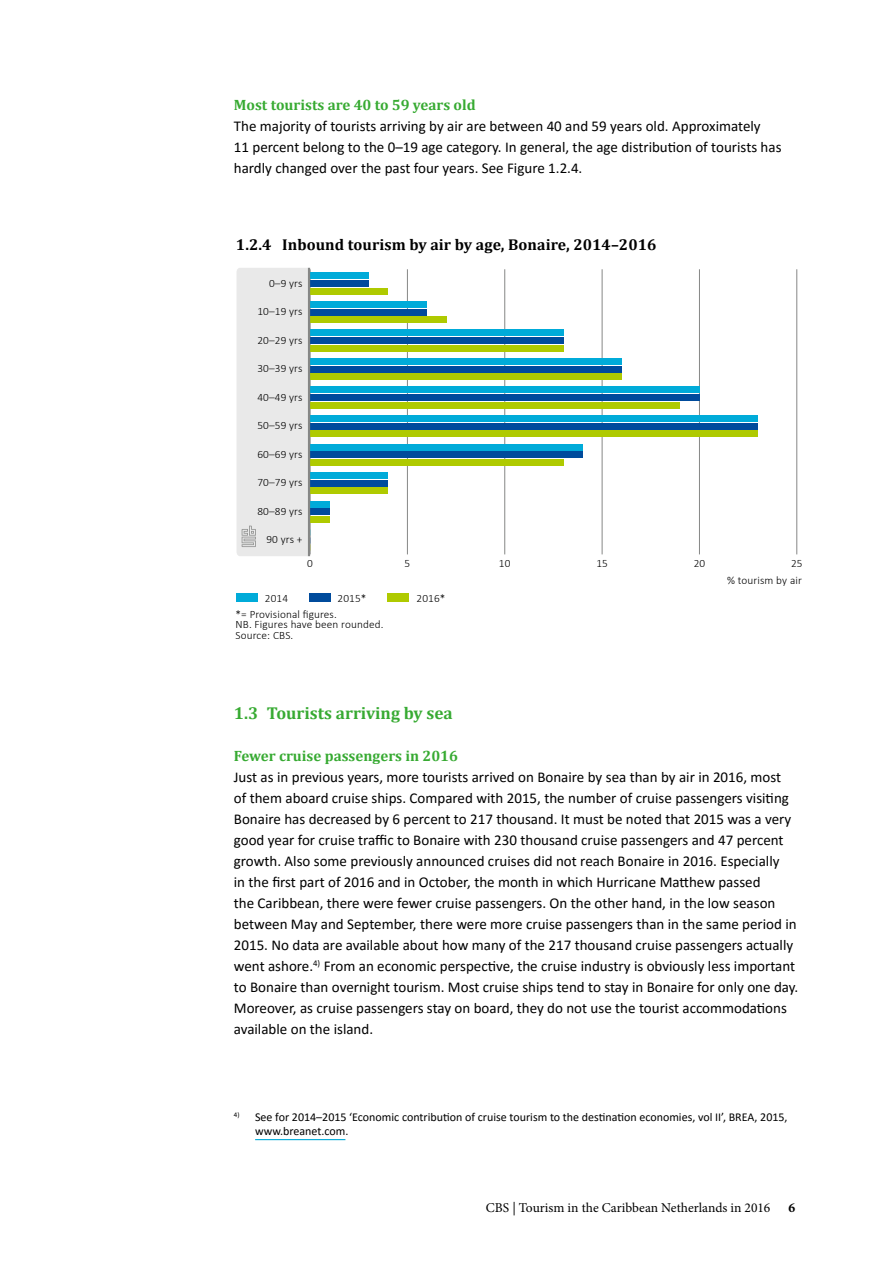
<style>
.page{position:relative;width:893px;height:1263px;background:#fff}
.page>*{position:absolute;margin:0;border:0;box-sizing:border-box;transform-origin:0 0}
.t1{font:700 17.25px "Cambria";color:#37aa32}
.t2{font:700 15.75px "Cambria";letter-spacing:.005em;color:#000}
.t3{font:15px/21px "Calibri";color:#000}
.t4{font:700 15px "Cambria";color:#37aa32}
.t5{font:13.5px "Minion Pro";color:#000}
.t6{font:700 13.5px "Minion Pro";color:#000}
.t7{font:12px/14.4px "Calibri";color:#000}
.t8{font:300 11.25px/10.5px "Calibri";letter-spacing:.01em;color:#000}
</style>
<div class="page">
<hr style="left:255px;top:1139px;width:90px;height:1px;background:#00abd9">
<div style="left:236px;top:593px;width:22px;height:9px;background:#00abd9"></div>
<div style="left:309px;top:593px;width:21px;height:9px;background:#004b9c"></div>
<div style="left:387px;top:593px;width:21px;height:9px;background:#afca00"></div>
<div style="left:237px;top:268px;width:71px;height:288px;background:#e9e9e9"></div>
<hr style="left:310px;top:269px;width:1px;height:285px;background:#868786">
<hr style="left:407px;top:269px;width:1px;height:285px;background:#868786">
<hr style="left:504px;top:269px;width:1px;height:285px;background:#868786">
<hr style="left:602px;top:269px;width:1px;height:285px;background:#868786">
<hr style="left:699px;top:269px;width:1px;height:285px;background:#868786">
<hr style="left:796px;top:269px;width:1px;height:285px;background:#868786">
<div style="left:310px;top:288px;width:78px;height:6px;background:#afca00"></div>
<div style="left:310px;top:317px;width:136px;height:6px;background:#afca00"></div>
<div style="left:310px;top:345px;width:253px;height:6px;background:#afca00"></div>
<div style="left:310px;top:374px;width:312px;height:6px;background:#afca00"></div>
<div style="left:310px;top:402px;width:370px;height:6px;background:#afca00"></div>
<div style="left:310px;top:431px;width:448px;height:6px;background:#afca00"></div>
<div style="left:310px;top:459px;width:253px;height:6px;background:#afca00"></div>
<div style="left:310px;top:488px;width:78px;height:6px;background:#afca00"></div>
<div style="left:310px;top:516px;width:20px;height:6px;background:#afca00"></div>
<div style="left:310px;top:280px;width:58px;height:7px;background:#004b9c"></div>
<div style="left:310px;top:309px;width:117px;height:6px;background:#004b9c"></div>
<div style="left:310px;top:337px;width:253px;height:7px;background:#004b9c"></div>
<div style="left:310px;top:366px;width:312px;height:6px;background:#004b9c"></div>
<div style="left:310px;top:395px;width:389px;height:6px;background:#004b9c"></div>
<div style="left:310px;top:423px;width:448px;height:6px;background:#004b9c"></div>
<div style="left:310px;top:452px;width:273px;height:6px;background:#004b9c"></div>
<div style="left:310px;top:480px;width:78px;height:6px;background:#004b9c"></div>
<div style="left:310px;top:509px;width:20px;height:6px;background:#004b9c"></div>
<div style="left:310px;top:273px;width:58px;height:6px;background:#00abd9"></div>
<div style="left:310px;top:301px;width:117px;height:6px;background:#00abd9"></div>
<div style="left:310px;top:330px;width:253px;height:6px;background:#00abd9"></div>
<div style="left:310px;top:358px;width:312px;height:6px;background:#00abd9"></div>
<div style="left:310px;top:387px;width:389px;height:6px;background:#00abd9"></div>
<div style="left:310px;top:415px;width:448px;height:6px;background:#00abd9"></div>
<div style="left:310px;top:444px;width:273px;height:6px;background:#00abd9"></div>
<div style="left:310px;top:472px;width:78px;height:7px;background:#00abd9"></div>
<div style="left:310px;top:501px;width:20px;height:6px;background:#00abd9"></div>
<hr style="left:308px;top:268px;width:2px;height:288px;background:#868786">
<p class="t4" style="left:234px;top:96px;width:243px">Most tourists are 40 to 59 years old</p>
<p class="t3" style="left:234px;top:115px;width:549px">The majority of tourists arriving by air are between 40 and 59 years old. Approximately<br>11 percent belong to the 0–19 age category. In general, the age distribution of tourists has hardly changed over the past four years. See Figure 1.2.4.</p>
<p class="t2" style="left:236px;top:235px;width:422px">1.2.4 Inbound tourism by air by age, Bonaire, 2014–2016</p>
<p class="t8" style="left:269px;top:277px;width:35px">0–9 yrs</p>
<p class="t8" style="left:257px;top:306px;width:47px">10–19 yrs</p>
<p class="t8" style="left:257px;top:334px;width:47px">20–29 yrs</p>
<p class="t8" style="left:257px;top:363px;width:47px">30–39 yrs</p>
<p class="t8" style="left:257px;top:391px;width:47px">40–49 yrs</p>
<p class="t8" style="left:257px;top:420px;width:47px">50–59 yrs</p>
<p class="t8" style="left:257px;top:449px;width:47px">60–69 yrs</p>
<p class="t8" style="left:257px;top:477px;width:47px">70–79 yrs</p>
<p class="t8" style="left:257px;top:506px;width:47px">80–89 yrs</p>
<p class="t8" style="left:266px;top:534px;width:38px">90 yrs +</p>
<p class="t8" style="left:307px;top:558px;width:7px">0</p>
<p class="t8" style="left:405px;top:558px;width:7px">5</p>
<p class="t8" style="left:499px;top:558px;width:13px">10</p>
<p class="t8" style="left:596px;top:558px;width:13px">15</p>
<p class="t8" style="left:694px;top:558px;width:13px">20</p>
<p class="t8" style="left:791px;top:558px;width:13px">25</p>
<p class="t8" style="left:265px;top:593px;width:25px">2014</p>
<p class="t8" style="left:338px;top:593px;width:30px">2015*</p>
<p class="t8" style="left:417px;top:593px;width:30px">2016*</p>
<p class="t8" style="left:236px;top:609px;width:149px">*= Provisional figures.<br>NB. Figures have been rounded.<br>Source: CBS.</p>
<p class="t8" style="left:727px;top:575px;width:76px">% tourism by air</p>
<p class="t1" style="left:234px;top:703px;width:220px">1.3 Tourists arriving by sea</p>
<p class="t4" style="left:234px;top:747px;width:226px">Fewer cruise passengers in 2016</p>
<p class="t3" style="left:234px;top:766px;width:566px">Just as in previous years, more tourists arrived on Bonaire by sea than by air in 2016, most<br>of them aboard cruise ships. Compared with 2015, the number of cruise passengers visiting Bonaire has decreased by 6 percent to 217 thousand. It must be noted that 2015 was a very good year for cruise traffic to Bonaire with 230 thousand cruise passengers and 47 percent growth. Also some previously announced cruises did not reach Bonaire in 2016. Especially<br>in the first part of 2016 and in October, the month in which Hurricane Matthew passed<br>the Caribbean, there were fewer cruise passengers. On the other hand, in the low season between May and September, there were more cruise passengers than in the same period in 2015. No data are available about how many of the 217 thousand cruise passengers actually went ashore.<sup>4)</sup> From an economic perspective, the cruise industry is obviously less important to Bonaire than overnight tourism. Most cruise ships tend to stay in Bonaire for only one day.<br>Moreover, as cruise passengers stay on board, they do not use the tourist accommodations available on the island.</p>
<p class="t7" style="left:255px;top:1109px;width:534px;text-indent:-21px"><sup>4)</sup> See for 2014–2015 ‘Economic contribution of cruise tourism to the destination economies, vol II’, BREA, 2015, www.breanet.com.</p>
<p class="t5" style="left:486px;top:1198px;width:286px">CBS | Tourism in the Caribbean Netherlands in 2016</p>
<p class="t6" style="left:788px;top:1198px;width:8px">6</p>
</div>
